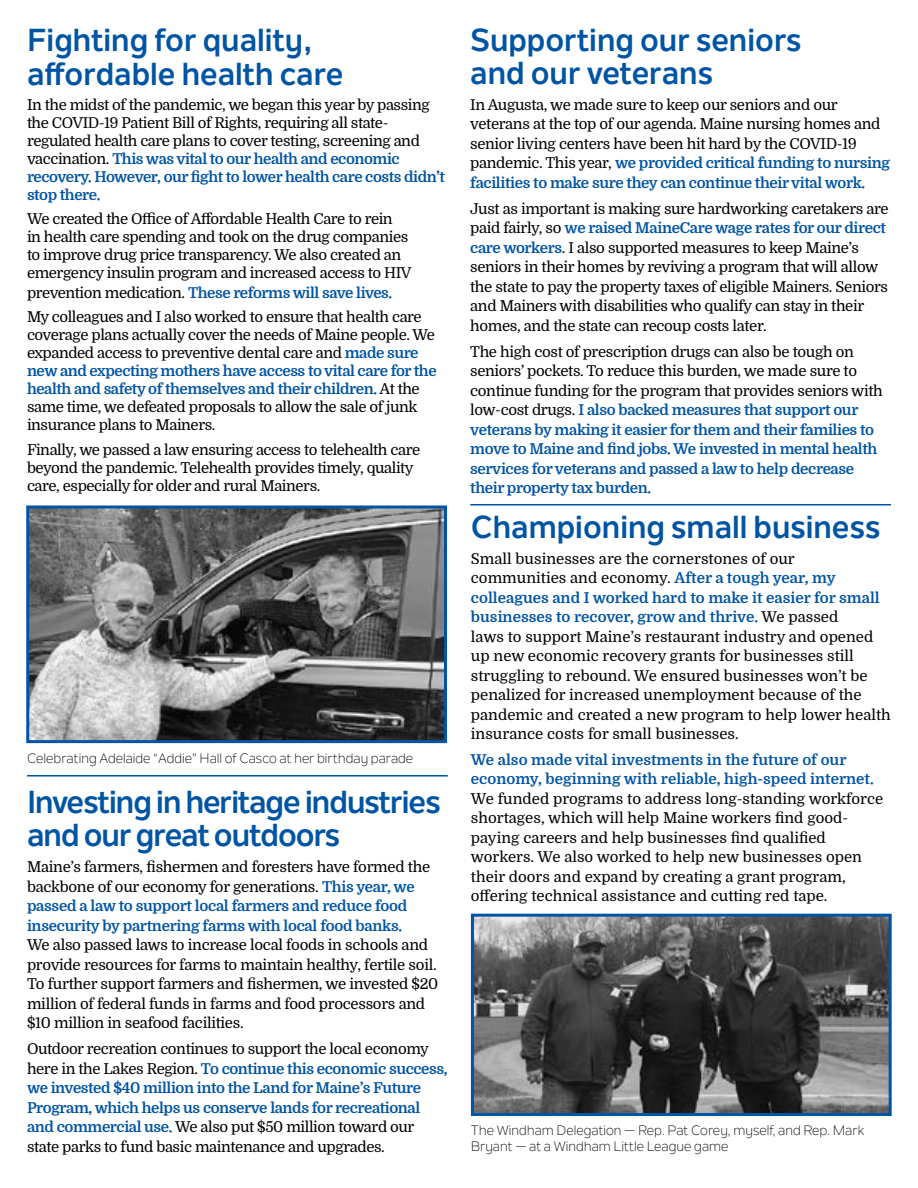
<style>
.page{position:relative;width:918px;height:1188px;background:#fff}
.page>*{position:absolute;margin:0;border:0;box-sizing:border-box;transform-origin:0 0}
.t1{font:700 31.5px/34.5px "Nolan Next";color:#0054a4}
.t2{font:700 31.5px/33px "Nolan Next";letter-spacing:-.03em;color:#0054a4}
.t3{font:15px/19.5px "Domine";letter-spacing:-.025em;color:#000}
.t4{font:15px/19.5px "Domine";color:#000}
.t5{font:700 15px/19.5px "Domine";letter-spacing:-.025em;color:#0054a4}
.t6{font:700 15px/19.5px "Domine";color:#0054a4}
.t7{font:13.5px/16.2px "Nolan Next";color:#000}
.s1{font-weight:700;color:#0054a4}
.s2{font-weight:400;color:#000}
</style>
<div class="page">
<img style="left:475px;top:918px;width:413px;height:194px">
<div style="left:471px;top:914px;width:421px;height:202px;border:3px solid #0054a4"></div>
<hr style="left:27px;top:775px;width:421px;height:2px;background:#0054a4">
<hr style="left:470px;top:504px;width:421px;height:2px;background:#0054a4">
<img style="left:30px;top:510px;width:413px;height:229px">
<div style="left:26px;top:506px;width:421px;height:237px;border:3px solid #0054a4"></div>
<h1 class="t1" style="left:27px;top:22px;width:318px">Fighting for quality, affordable health care</h1>
<p class="t3" style="left:27px;top:96px;width:420px;line-height:18px">In the midst of the pandemic, we began this year by passing the COVID-19 Patient Bill of Rights, requiring all state&shy;regulated health care plans to cover testing, screening and vaccination. <span class="s1">This was vital to our health and economic recovery. However, our fight to lower health care costs didn’t stop there.</span></p>
<p class="t3" style="left:27px;top:210px;width:386px;line-height:18px">We created the Office of Affordable Health Care to rein<br>in health care spending and took on the drug companies to improve drug price transparency. We also created an emergency insulin program and increased access to HIV</p>
<p class="t3" style="left:27px;top:281px;width:396px;line-height:24.5px">prevention medication. <span class="s1">These reforms will save lives.<br></span>My colleagues and I also worked to ensure that health care</p>
<p class="t3" style="left:27px;top:326px;width:411px;line-height:18px">coverage plans actually cover the needs of Maine people. We expanded access to preventive dental care and <span class="s1">made sure new and expecting mothers have access to vital care for the health and safety of themselves and their children.</span> At the same time, we defeated proposals to allow the sale of junk insurance plans to Mainers.</p>
<p class="t3" style="left:27px;top:441px;width:395px;line-height:18px">Finally, we passed a law ensuring access to telehealth care beyond the pandemic. Telehealth provides timely, quality care, especially for older and rural Mainers.</p>
<p class="t7" style="left:27px;top:750px;width:388px">Celebrating Adelaide “Addie” Hall of Casco at her birthday parade</p>
<h1 class="t2" style="left:27px;top:785px;width:415px">Investing in heritage industries and our great outdoors</h1>
<p class="t5" style="left:27px;top:857px;width:405px"><span class="s2">Maine’s farmers, fishermen and foresters have formed the backbone of our economy for generations.</span> This year, we passed a law to support local farmers and reduce food insecurity by partnering farms with local food banks.</p>
<p class="t3" style="left:27px;top:935px;width:413px">We also passed laws to increase local foods in schools and provide resources for farms to maintain healthy, fertile soil.<br>To further support farmers and fishermen, we invested $20 million of federal funds in farms and food processors and $10 million in seafood facilities.</p>
<p class="t3" style="left:27px;top:1039px;width:422px">Outdoor recreation continues to support the local economy here in the Lakes Region. <span class="s1">To continue this economic success, we invested $40 million into the Land for Maine’s Future Program, which helps us conserve lands for recreational and commercial use.</span> We also put $50 million toward our state parks to fund basic maintenance and upgrades.</p>
<h1 class="t1" style="left:470px;top:23px;width:333px;line-height:33px">Supporting our seniors and our veterans</h1>
<p class="t3" style="left:470px;top:95px;width:421px">In Augusta, we made sure to keep our seniors and our veterans at the top of our agenda. Maine nursing homes and senior living centers have been hit hard by the COVID-19 pandemic. This year, <span class="s1">we provided critical funding to nursing facilities to make sure they can continue their vital work.</span></p>
<p class="t3" style="left:470px;top:199px;width:420px">Just as important is making sure hardworking caretakers are paid fairly, so <span class="s1">we raised MaineCare wage rates for our direct care workers</span>. I also supported measures to keep Maine’s seniors in their homes by reviving a program that will allow the state to pay the property taxes of eligible Mainers. Seniors and Mainers with disabilities who qualify can stay in their homes, and the state can recoup costs later.</p>
<p class="t5" style="left:470px;top:342px;width:414px"><span class="s2">The high cost of prescription drugs can also be tough on seniors’ pockets. To reduce this burden, we made sure to continue funding for the program that provides seniors with low-cost drugs.</span> I also backed measures that support our veterans by making it easier for them and their families to move to Maine and find jobs. We invested in mental health services for veterans and passed a law to help decrease their property tax burden.</p>
<h1 class="t1" style="left:471px;top:509px;width:411px">Championing small business</h1>
<p class="t4" style="left:471px;top:549px;width:421px">Small businesses are the cornerstones of our communities and economy. <span class="s1">After a tough year, my colleagues and I worked hard to make it easier for small businesses to recover, grow and thrive.</span> We passed<br>laws to support Maine’s restaurant industry and opened up new economic recovery grants for businesses still struggling to rebound. We ensured businesses won’t be penalized for increased unemployment because of the pandemic and created a new program to help lower health insurance costs for small businesses.</p>
<p class="t6" style="left:471px;top:750px;width:404px">We also made vital investments in the future of our economy, beginning with reliable, high-speed internet.</p>
<p class="t4" style="left:471px;top:789px;width:414px">We funded programs to address long-standing workforce shortages, which will help Maine workers find good&shy;paying careers and help businesses find qualified workers. We also worked to help new businesses open their doors and expand by creating a grant program, offering technical assistance and cutting red tape.</p>
<p class="t7" style="left:471px;top:1122px;width:395px">The Windham Delegation — Rep. Pat Corey, myself, and Rep. Mark<br>Bryant — at a Windham Little League game</p>
</div>
